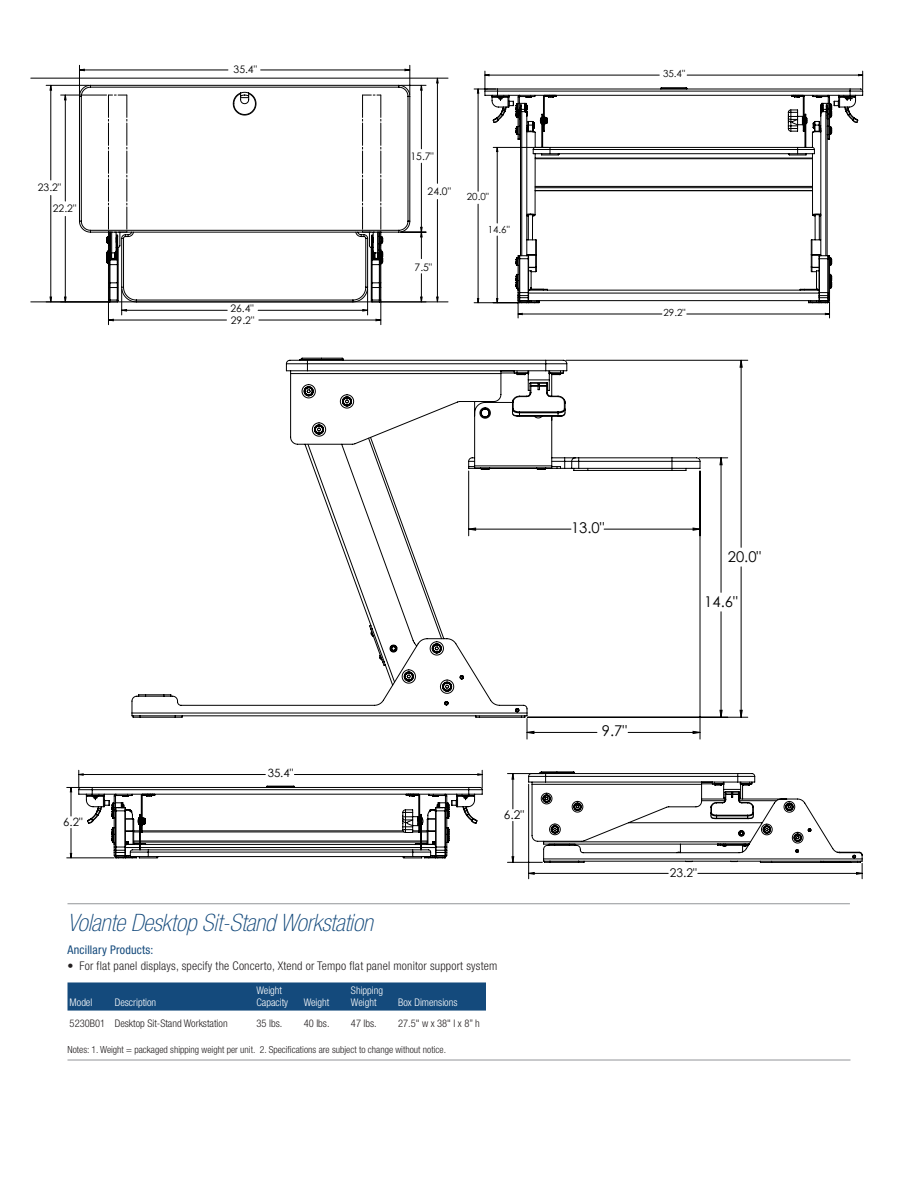
<style>
.page{position:relative;width:918px;height:1188px;background:#fff}
.page>*{position:absolute;margin:0;border:0;box-sizing:border-box;transform-origin:0 0}
.t1{font:italic 100 condensed 24px "Helvetica Neue";letter-spacing:-.01em;color:#144a7c}
.t2{font:14.85px "Century Gothic";color:#000}
.Back_page_bullets{font:300 condensed 12px "Helvetica Neue";letter-spacing:.015em;color:#231f20}
.Back_page_bullets-2{font:condensed 12px "Helvetica Neue";letter-spacing:.015em;color:#144a7c}
.t3{font:12px "Century Gothic";color:#000}
.t4{font:11.4px "Century Gothic";color:#000}
.t5{font:300 condensed 10.5px "Helvetica Neue";color:#231f20}
.t6{font:300 condensed 10.5px/12px "Helvetica Neue";color:#fff}
.t7{font:10.35px/11.9px "Century Gothic";color:#000}
.t8{font:300 condensed 9.75px "Helvetica Neue";color:#231f20}
.t9{font:9.75px "Century Gothic";color:#000}
</style>
<div class="page">
<hr style="left:68px;top:1060px;width:782px;height:1px;background:#939598">
<hr style="left:68px;top:903px;width:782px;height:1px;background:#939598">
<div style="left:68px;top:982px;width:418px;height:29px;background:#144a7c"></div>
<hr style="left:566px;top:360px;width:182px;height:1px;background:#000">
<hr style="left:528px;top:717px;width:220px;height:1px;background:#000">
<hr style="left:700px;top:471px;width:1px;height:268px;background:#000">
<hr style="left:121px;top:620px;width:1px;height:131px;background:#000">
<svg style="left:526px;top:360px;width:216px;height:374px"></svg>
<svg style="left:121px;top:359px;width:579px;height:359px"></svg>
<hr style="left:67px;top:858px;width:47px;height:1px;background:#000">
<svg style="left:66px;top:769px;width:417px;height:89px"></svg>
<hr style="left:465px;top:138px;width:1px;height:35px;background:#000">
<hr style="left:465px;top:94px;width:1px;height:37px;background:#000">
<hr style="left:465px;top:59px;width:1px;height:35px;background:#000">
<svg style="left:474px;top:71px;width:16px;height:19px"></svg>
<hr style="left:474px;top:302px;width:44px;height:1px;background:#000">
<svg style="left:477px;top:74px;width:386px;height:241px"></svg>
<svg style="left:485px;top:88px;width:378px;height:215px"></svg>
<hr style="left:917px;top:757px;width:1px;height:127px;background:#000">
<svg style="left:917px;top:862px;width:1px;height:22px"></svg>
<hr style="left:507px;top:773px;width:36px;height:1px;background:#000">
<hr style="left:507px;top:862px;width:35px;height:1px;background:#000">
<svg style="left:512px;top:771px;width:351px;height:108px"></svg>
<hr style="left:31px;top:302px;width:417px;height:1px;background:#000">
<hr style="left:31px;top:78px;width:417px;height:1px;background:#000">
<hr style="left:46px;top:85px;width:43px;height:1px;background:#000">
<svg style="left:404px;top:65px;width:22px;height:26px"></svg>
<hr style="left:297px;top:500px;width:63px;height:1px;background:#000">
<hr style="left:297px;top:557px;width:63px;height:1px;background:#000">
<hr style="left:351px;top:581px;width:92px;height:1px;background:#000">
<svg style="left:436px;top:78px;width:2px;height:224px"></svg>
<svg style="left:50px;top:69px;width:372px;height:234px"></svg>
<svg style="left:79px;top:85px;width:331px;height:241px"></svg>
<p class="t7" style="left:38px;top:181px;width:25px">23.2"</p>
<p class="t7" style="left:53px;top:202px;width:25px">22.2"</p>
<p class="t7" style="left:234px;top:63px;width:25px">35.4"</p>
<p class="t7" style="left:230px;top:302px;width:25px">26.4"<br>29.2"</p>
<p class="t7" style="left:411px;top:150px;width:25px">15.7"</p>
<p class="t7" style="left:428px;top:185px;width:25px">24.0"</p>
<p class="t7" style="left:415px;top:261px;width:19px">7.5"</p>
<p class="t9" style="left:467px;top:189px;width:23px">20.0"</p>
<p class="t9" style="left:488px;top:223px;width:23px">14.6"</p>
<p class="t9" style="left:663px;top:67px;width:23px">35.4"</p>
<p class="t9" style="left:664px;top:306px;width:23px">29.2"</p>
<p class="t4" style="left:63px;top:814px;width:21px">6.2"</p>
<p class="t4" style="left:268px;top:765px;width:27px">35.4"</p>
<p class="t3" style="left:504px;top:806px;width:22px">6.2"</p>
<p class="t1" style="left:68px;top:909px;width:307px">Volante Desktop Sit-Stand Workstation</p>
<p class="Back_page_bullets-2" style="left:68px;top:943px;width:87px">Ancillary Products:</p>
<p class="Back_page_bullets" style="left:68px;top:959px;width:431px">• For flat panel displays, specify the Concerto, Xtend or Tempo flat panel monitor support system</p>
<p class="t6" style="left:70px;top:996px;width:24px">Model</p>
<p class="t6" style="left:115px;top:996px;width:43px">Description</p>
<p class="t6" style="left:351px;top:984px;width:34px">Shipping<br>Weight</p>
<p class="t6" style="left:256px;top:984px;width:33px">Weight<br>Capacity</p>
<p class="t6" style="left:304px;top:996px;width:27px">Weight</p>
<p class="t6" style="left:398px;top:996px;width:61px">Box Dimensions</p>
<p class="t5" style="left:70px;top:1017px;width:37px">5230B01</p>
<p class="t5" style="left:115px;top:1017px;width:114px">Desktop Sit-Stand Workstation</p>
<p class="t5" style="left:256px;top:1017px;width:27px">35 lbs.</p>
<p class="t5" style="left:304px;top:1017px;width:27px">40 lbs.</p>
<p class="t5" style="left:351px;top:1017px;width:27px">47 lbs.</p>
<p class="t5" style="left:398px;top:1017px;width:83px">27.5" w x 38" l x 8” h</p>
<p class="t8" style="left:68px;top:1044px;width:380px">Notes: 1. Weight = packaged shipping weight per unit. 2. Specifications are subject to change without notice.</p>
<p class="t2" style="left:571px;top:517px;width:35px">13.0"</p>
<p class="t2" style="left:602px;top:721px;width:27px">9.7"</p>
<p class="t2" style="left:728px;top:546px;width:35px">20.0"</p>
<p class="t2" style="left:704px;top:591px;width:35px">14.6"</p>
<p class="t3" style="left:670px;top:864px;width:28px">23.2"</p>
</div>
